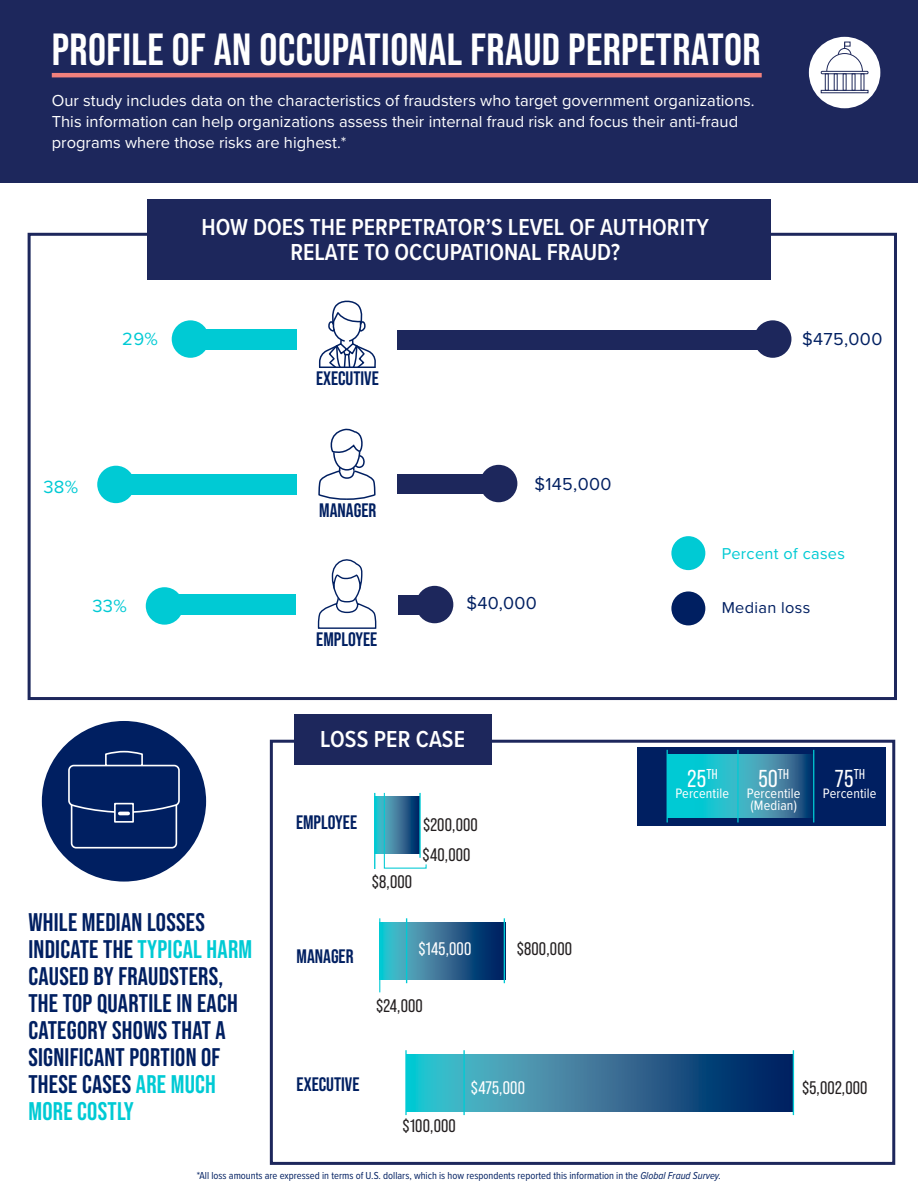
<style>
.page{position:relative;width:918px;height:1188px;background:#fff}
.page>*{position:absolute;margin:0;border:0;box-sizing:border-box;transform-origin:0 0}
.t1{font:700 45px "Bebas Neue Pro";letter-spacing:.01em;color:#fff}
.t2{font:25.5px/27px "Bebas Neue";letter-spacing:.01em;color:#001f61}
.t3{font:24.45px "Bebas Neue";color:#fff}
.t4{font:600 24px/25.5px "Proxima Nova Cond";color:#fff;text-align:center}
.t5{font:19.5px "Bebas Neue";color:#001f61}
.t6{font:18.3px "Proxima Nova";color:#00cad4}
.t7{font:18.15px "Bebas Neue Pro";letter-spacing:.01em;color:#231f20}
.t8{font:18.15px "Bebas Neue Pro";letter-spacing:.01em;color:#fff}
.t9{font:18px "Proxima Nova";letter-spacing:.02em;color:#001f61}
.t10{font:16.5px/21px "Proxima Nova";color:#fff}
.t11{font:16.35px "Proxima Nova";letter-spacing:.02em;color:#00cad4}
.t12{font:16.35px "Proxima Nova";letter-spacing:.02em;color:#001f61}
.t13{font:14.1px/11.6px "Proxima Nova Cond";letter-spacing:.01em;color:#fff}
.t14{font:10.5px "Proxima Nova Cond";color:#001f61}
.s1{color:#00cad4}
.s2{font-style:italic}
</style>
<div class="page">
<div style="left:147px;top:199px;width:624px;height:81px;background:#1d275c"></div>
<div style="left:0;top:0;width:918px;height:183px;background:#1d275c"></div>
<div style="left:28px;top:233px;width:869px;height:467px;border:3px solid #1d275c"></div>
<div style="left:398px;top:330px;width:363px;height:20px;background:#1d275c"></div>
<div style="left:754px;top:320px;width:37px;height:38px;background:#1d275c;border-radius:19px"></div>
<div style="left:398px;top:474px;width:92px;height:20px;background:#1d275c"></div>
<div style="left:480px;top:465px;width:37px;height:37px;background:#1d275c;border-radius:19px"></div>
<div style="left:398px;top:595px;width:23px;height:20px;background:#1d275c"></div>
<div style="left:416px;top:586px;width:37px;height:37px;background:#1d275c;border-radius:50%"></div>
<div style="left:189px;top:330px;width:107px;height:20px;background:#00cad4"></div>
<div style="left:172px;top:320px;width:37px;height:38px;background:#00cad4;border-radius:19px"></div>
<div style="left:119px;top:474px;width:177px;height:20px;background:#00cad4"></div>
<div style="left:97px;top:466px;width:38px;height:37px;background:#00cad4;border-radius:19px"></div>
<div style="left:167px;top:595px;width:129px;height:20px;background:#00cad4"></div>
<div style="left:146px;top:587px;width:37px;height:38px;background:#00cad4;border-radius:19px"></div>
<div style="left:270px;top:740px;width:625px;height:425px;border:3px solid #1d275c"></div>
<div style="left:294px;top:714px;width:197px;height:50px;background:#1d275c"></div>
<svg style="left:375px;top:797px;width:8px;height:57px"></svg>
<svg style="left:383px;top:792px;width:44px;height:77px"></svg>
<hr style="left:419px;top:793px;width:2px;height:65px;background:#00cad4">
<hr style="left:374px;top:793px;width:1px;height:76px;background:#00cad4">
<svg style="left:380px;top:922px;width:124px;height:57px;background:#297297"></svg>
<hr style="left:406px;top:918px;width:1px;height:65px;background:#00cad4">
<hr style="left:504px;top:918px;width:1px;height:65px;background:#00cad4">
<hr style="left:379px;top:918px;width:1px;height:74px;background:#00cad4">
<svg style="left:407px;top:1054px;width:386px;height:57px;background:#2a7498"></svg>
<hr style="left:463px;top:1050px;width:2px;height:65px;background:#00cad4">
<hr style="left:793px;top:1050px;width:1px;height:65px;background:#00cad4">
<hr style="left:405px;top:1050px;width:2px;height:65px;background:#00cad4">
<div style="left:637px;top:747px;width:248px;height:79px;background:#001f61"></div>
<svg style="left:668px;top:754px;width:145px;height:64px;background:#26a3b8"></svg>
<hr style="left:737px;top:750px;width:2px;height:72px;background:#00cad4">
<hr style="left:813px;top:750px;width:1px;height:72px;background:#00cad4">
<hr style="left:667px;top:750px;width:1px;height:72px;background:#00cad4">
<div style="left:42px;top:721px;width:164px;height:161px;background:#001f61;border-radius:50%"></div>
<svg style="left:68px;top:750px;width:112px;height:99px"></svg>
<hr style="left:52px;top:73px;width:710px;height:4px;background:#f1817d">
<div style="left:809px;top:37px;width:71px;height:71px;background:#fff;border-radius:50%"></div>
<div style="left:821px;top:71px;width:48px;height:3px;border:1px solid #1f295b"></div>
<div style="left:821px;top:90px;width:48px;height:3px;border:1px solid #1f295b"></div>
<svg style="left:826px;top:42px;width:37px;height:30px"></svg>
<div style="left:825px;top:73px;width:4px;height:18px;border:1px solid #1f295b"></div>
<div style="left:834px;top:73px;width:4px;height:18px;border:1px solid #1f295b"></div>
<div style="left:843px;top:73px;width:4px;height:18px;border:1px solid #1f295b"></div>
<div style="left:852px;top:73px;width:4px;height:18px;border:1px solid #1f295b"></div>
<svg style="left:318px;top:429px;width:58px;height:71px"></svg>
<svg style="left:317px;top:559px;width:60px;height:70px"></svg>
<svg style="left:318px;top:300px;width:58px;height:68px"></svg>
<hr style="left:320px;top:367px;width:55px;height:1px;background:#001f61">
<div style="left:671px;top:536px;width:34px;height:34px;background:#00cad4;border-radius:17px"></div>
<div style="left:671px;top:591px;width:34px;height:34px;background:#001f61;border-radius:17px"></div>
<h1 class="t1" style="left:52px;top:24px;width:710px">PROFILE OF AN OCCUPATIONAL FRAUD PERPETRATOR</h1>
<p class="t10" style="left:52px;top:89px;width:704px">Our study includes data on the characteristics of fraudsters who target government organizations.<br>This information can help organizations assess their internal fraud risk and focus their anti-fraud programs where those risks are highest.*</p>
<p class="t6" style="left:122px;top:325px;width:37px">29%</p>
<h3 class="t4" style="left:202px;top:213px;width:509px">HOW DOES THE PERPETRATOR’S LEVEL OF AUTHORITY<br>RELATE TO OCCUPATIONAL FRAUD?</h3>
<p class="t5" style="left:316px;top:367px;width:64px">EXECUTIVE</p>
<p class="t9" style="left:802px;top:325px;width:82px">$475,000</p>
<p class="t6" style="left:43px;top:473px;width:36px">38%</p>
<p class="t5" style="left:319px;top:499px;width:58px">MANAGER</p>
<p class="t9" style="left:534px;top:470px;width:79px">$145,000</p>
<p class="t11" style="left:722px;top:542px;width:125px">Percent of cases</p>
<p class="t9" style="left:466px;top:590px;width:72px">$40,000</p>
<p class="t6" style="left:92px;top:592px;width:36px">33%</p>
<p class="t12" style="left:722px;top:596px;width:90px">Median loss</p>
<p class="t5" style="left:316px;top:628px;width:63px">EMPLOYEE</p>
<h3 class="t4" style="left:320px;top:726px;width:146px">LOSS PER CASE</h3>
<p class="t5" style="left:296px;top:811px;width:63px">EMPLOYEE</p>
<p class="t7" style="left:372px;top:872px;width:42px">$8,000</p>
<p class="t7" style="left:423px;top:814px;width:56px">$200,000</p>
<p class="t7" style="left:423px;top:844px;width:49px">$40,000</p>
<h3 class="t3" style="left:687px;top:765px;width:32px">25<sup>TH</sup></h3>
<p class="t13" style="left:675px;top:787px;width:55px">Percentile</p>
<h3 class="t3" style="left:758px;top:765px;width:32px">50<sup>TH</sup></h3>
<p class="t13" style="left:747px;top:787px;width:55px">Percentile (Median)</p>
<h3 class="t3" style="left:835px;top:765px;width:32px">75<sup>TH</sup></h3>
<p class="t13" style="left:823px;top:787px;width:55px">Percentile</p>
<h2 class="t2" style="left:28px;top:909px;width:225px">WHILE MEDIAN LOSSES<br>INDICATE THE <span class="s1">TYPICAL HARM<br></span>CAUSED BY FRAUDSTERS,<br>THE TOP QUARTILE IN EACH<br>CATEGORY SHOWS THAT A<br>SIGNIFICANT PORTION OF<br>THESE CASES <span class="s1">ARE MUCH<br>MORE COSTLY</span></h2>
<p class="t5" style="left:297px;top:946px;width:58px">MANAGER</p>
<p class="t8" style="left:419px;top:939px;width:54px">$145,000</p>
<p class="t7" style="left:376px;top:995px;width:48px">$24,000</p>
<p class="t7" style="left:517px;top:939px;width:57px">$800,000</p>
<p class="t5" style="left:297px;top:1073px;width:64px">EXECUTIVE</p>
<p class="t7" style="left:403px;top:1115px;width:55px">$100,000</p>
<p class="t8" style="left:471px;top:1077px;width:56px">$475,000</p>
<p class="t7" style="left:802px;top:1077px;width:67px">$5,002,000</p>
<p class="t14" style="left:197px;top:1168px;width:526px">*All loss amounts are expressed in terms of U.S. dollars, which is how respondents reported this information in the <span class="s2">Global Fraud Survey.</span></p>
</div>
